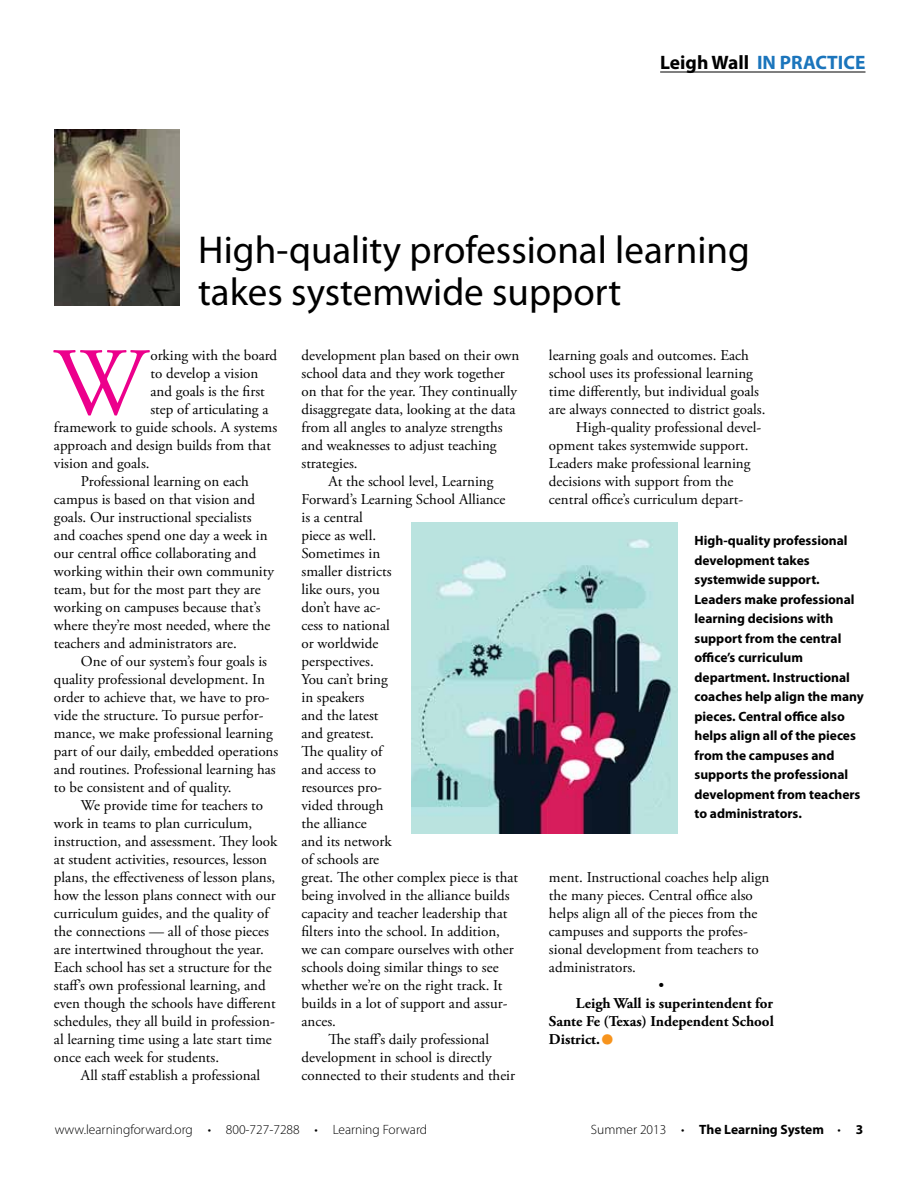
<style>
.page{position:relative;width:918px;height:1188px;background:#fff}
.page>*{position:absolute;margin:0;border:0;box-sizing:border-box;transform-origin:0 0}
.t1{font:96.45px "Adobe Garamond Pro";color:#ec008c}
.t2{font:39px/42px "Myriad Pro";color:#000}
.t3{font:37.5px "Adobe Garamond Pro";color:#f7941d}
.t4{font:700 19.5px "Myriad Pro";color:#000}
.t5{font:700 19.5px "Myriad Pro";color:#1b75bc}
.t6{font:15px "Adobe Garamond Pro";color:#000}
.t7{font:700 15px/18px "Adobe Garamond Pro";color:#000;text-align:justify}
.t8{font:700 13.5px/19.5px "Myriad Pro";color:#000}
.t9{font:300 13.5px "Myriad Pro";color:#000}
.s1{color:#1b75bc}
.s2{font-weight:300}
</style>
<div class="page">
<hr style="left:660px;top:72px;width:206px;height:1px;background:#000">
<img style="left:412px;top:522px;width:265px;height:312px">
<img style="left:54px;top:130px;width:126px;height:176px">
<h3 class="t4" style="left:660px;top:49px;width:133px">Leigh Wall <span class="s1">IN PRACT</span></h3>
<h3 class="t5" style="left:838px;top:49px;width:17px">ICE</h3>
<h2 class="t2" style="left:198px;top:229px;width:553px">High-quality professional learning takes systemwide support</h2>
<h1 class="t1" style="left:54px;top:326px;width:94px">W</h1>
<p class="t6" style="left:150px;top:346px;width:128px">orking with the board</p>
<p class="t6" style="left:150px;top:364px;width:109px">to develop a vision</p>
<p class="t6" style="left:150px;top:382px;width:116px">and goals is the first</p>
<p class="t6" style="left:150px;top:400px;width:120px">step of articulating a</p>
<p class="t6" style="left:54px;top:418px;width:225px">framework to guide schools. A systems</p>
<p class="t6" style="left:54px;top:436px;width:218px">approach and design builds from that</p>
<p class="t6" style="left:54px;top:454px;width:97px">vision and goals.</p>
<p class="t6" style="left:81px;top:472px;width:169px">Professional learning on each</p>
<p class="t6" style="left:54px;top:490px;width:203px">campus is based on that vision and</p>
<p class="t6" style="left:54px;top:508px;width:199px">goals. Our instructional specialists</p>
<p class="t6" style="left:54px;top:526px;width:215px">and coaches spend one day a week in</p>
<p class="t6" style="left:54px;top:544px;width:204px">our central office collaborating and</p>
<p class="t6" style="left:54px;top:562px;width:222px">working within their own community</p>
<p class="t6" style="left:54px;top:580px;width:208px">team, but for the most part they are</p>
<p class="t6" style="left:54px;top:598px;width:208px">working on campuses because that’s</p>
<p class="t6" style="left:54px;top:616px;width:218px">where they’re most needed, where the</p>
<p class="t6" style="left:54px;top:634px;width:184px">teachers and administrators are.</p>
<p class="t6" style="left:81px;top:652px;width:188px">One of our system’s four goals is</p>
<p class="t6" style="left:54px;top:670px;width:212px">quality professional development. In</p>
<p class="t6" style="left:54px;top:688px;width:217px">order to achieve that, we have to pro-</p>
<p class="t6" style="left:54px;top:706px;width:211px">vide the structure. To pursue perfor-</p>
<p class="t6" style="left:54px;top:724px;width:220px">mance, we make professional learning</p>
<p class="t6" style="left:54px;top:742px;width:226px">part of our daily, embedded operations</p>
<p class="t6" style="left:54px;top:760px;width:223px">and routines. Professional learning has</p>
<p class="t6" style="left:54px;top:778px;width:179px">to be consistent and of quality.</p>
<p class="t6" style="left:81px;top:796px;width:184px">We provide time for teachers to</p>
<p class="t6" style="left:54px;top:814px;width:200px">work in teams to plan curriculum,</p>
<p class="t6" style="left:54px;top:832px;width:225px">instruction, and assessment. They look</p>
<p class="t6" style="left:54px;top:850px;width:215px">at student activities, resources, lesson</p>
<p class="t6" style="left:54px;top:868px;width:223px">plans, the effectiveness of lesson plans,</p>
<p class="t6" style="left:54px;top:886px;width:223px">how the lesson plans connect with our</p>
<p class="t6" style="left:54px;top:904px;width:216px">curriculum guides, and the quality of</p>
<p class="t6" style="left:54px;top:922px;width:216px">the connections — all of those pieces</p>
<p class="t6" style="left:54px;top:940px;width:211px">are intertwined throughout the year.</p>
<p class="t6" style="left:54px;top:958px;width:219px">Each school has set a structure for the</p>
<p class="t6" style="left:54px;top:976px;width:213px">staff’s own professional learning, and</p>
<p class="t6" style="left:54px;top:994px;width:223px">even though the schools have different</p>
<p class="t6" style="left:54px;top:1012px;width:222px">schedules, they all build in profession-</p>
<p class="t6" style="left:54px;top:1030px;width:219px">al learning time using a late start time</p>
<p class="t6" style="left:54px;top:1048px;width:167px">once each week for students.</p>
<p class="t6" style="left:81px;top:1066px;width:181px">All staff establish a professional</p>
<p class="t6" style="left:301px;top:346px;width:219px">development plan based on their own</p>
<p class="t6" style="left:301px;top:364px;width:205px">school data and they work together</p>
<p class="t6" style="left:301px;top:382px;width:217px">on that for the year. They continually</p>
<p class="t6" style="left:301px;top:400px;width:215px">disaggregate data, looking at the data</p>
<p class="t6" style="left:301px;top:418px;width:203px">from all angles to analyze strengths</p>
<p class="t6" style="left:301px;top:436px;width:197px">and weaknesses to adjust teaching</p>
<p class="t6" style="left:301px;top:454px;width:58px">strategies.</p>
<p class="t6" style="left:328px;top:472px;width:166px">At the school level, Learning</p>
<p class="t6" style="left:301px;top:490px;width:206px">Forward’s Learning School Alliance</p>
<p class="t6" style="left:301px;top:508px;width:63px">is a central</p>
<p class="t6" style="left:301px;top:526px;width:76px">piece as well.</p>
<p class="t6" style="left:301px;top:544px;width:80px">Sometimes in</p>
<p class="t6" style="left:301px;top:562px;width:92px">smaller districts</p>
<p class="t6" style="left:301px;top:580px;width:80px">like ours, you</p>
<p class="t6" style="left:301px;top:598px;width:81px">don’t have ac-</p>
<p class="t6" style="left:301px;top:616px;width:90px">cess to national</p>
<p class="t6" style="left:301px;top:634px;width:78px">or worldwide</p>
<p class="t6" style="left:301px;top:652px;width:74px">perspectives.</p>
<p class="t6" style="left:301px;top:670px;width:88px">You can’t bring</p>
<p class="t6" style="left:301px;top:688px;width:64px">in speakers</p>
<p class="t6" style="left:301px;top:706px;width:79px">and the latest</p>
<p class="t6" style="left:301px;top:724px;width:74px">and greatest.</p>
<p class="t6" style="left:301px;top:742px;width:82px">The quality of</p>
<p class="t6" style="left:301px;top:760px;width:76px">and access to</p>
<p class="t6" style="left:301px;top:778px;width:82px">resources pro-</p>
<p class="t6" style="left:301px;top:796px;width:83px">vided through</p>
<p class="t6" style="left:301px;top:814px;width:67px">the alliance</p>
<p class="t6" style="left:301px;top:832px;width:92px">and its network</p>
<p class="t6" style="left:301px;top:850px;width:79px">of schools are</p>
<p class="t6" style="left:301px;top:868px;width:218px">great. The other complex piece is that</p>
<p class="t6" style="left:301px;top:886px;width:210px">being involved in the alliance builds</p>
<p class="t6" style="left:301px;top:904px;width:207px">capacity and teacher leadership that</p>
<p class="t6" style="left:301px;top:922px;width:200px">filters into the school. In addition,</p>
<p class="t6" style="left:301px;top:940px;width:214px">we can compare ourselves with other</p>
<p class="t6" style="left:301px;top:958px;width:199px">schools doing similar things to see</p>
<p class="t6" style="left:301px;top:976px;width:203px">whether we’re on the right track. It</p>
<p class="t6" style="left:301px;top:994px;width:208px">builds in a lot of support and assur-</p>
<p class="t6" style="left:301px;top:1012px;width:36px">ances.</p>
<p class="t6" style="left:328px;top:1030px;width:162px">The staff’s daily professional</p>
<p class="t6" style="left:301px;top:1048px;width:192px">development in school is directly</p>
<p class="t6" style="left:301px;top:1066px;width:215px">connected to their students and their</p>
<p class="t6" style="left:549px;top:346px;width:201px">learning goals and outcomes. Each</p>
<p class="t6" style="left:549px;top:364px;width:205px">school uses its professional learning</p>
<p class="t6" style="left:549px;top:382px;width:212px">time differently, but individual goals</p>
<p class="t6" style="left:549px;top:400px;width:218px">are always connected to district goals.</p>
<p class="t6" style="left:576px;top:418px;width:187px">High-quality professional devel-</p>
<p class="t6" style="left:549px;top:436px;width:201px">opment takes systemwide support.</p>
<p class="t6" style="left:549px;top:454px;width:203px">Leaders make professional learning</p>
<p class="t6" style="left:549px;top:472px;width:186px">decisions with support from the</p>
<p class="t6" style="left:549px;top:490px;width:196px">central office’s curriculum depart-</p>
<p class="t8" style="left:694px;top:531px;width:171px">High-quality professional development takes systemwide support.<br>Leaders make professional learning decisions with support from the central office’s curriculum department. Instructional coaches help align the many pieces. Central office also helps align all of the pieces from the campuses and supports the professional development from teachers to administrators.</p>
<p class="t6" style="left:549px;top:868px;width:222px">ment. Instructional coaches help align</p>
<p class="t6" style="left:549px;top:886px;width:205px">the many pieces. Central office also</p>
<p class="t6" style="left:549px;top:904px;width:210px">helps align all of the pieces from the</p>
<p class="t6" style="left:549px;top:922px;width:200px">campuses and supports the profes-</p>
<p class="t6" style="left:549px;top:940px;width:211px">sional development from teachers to</p>
<p class="t6" style="left:549px;top:958px;width:89px">administrators.</p>
<p class="t6" style="left:659px;top:976px;width:7px">•</p>
<p class="t7" style="left:549px;top:995px;width:226px;text-indent:27px">Leigh Wall is superintendent for Sante Fe (Texas) Independent School District.</p>
<h3 class="t3" style="left:600px;top:1017px;width:16px">•</h3>
<p class="t9" style="left:55px;top:1121px;width:374px">www.learningforward.org • 800-727-7288 • Learning Forward</p>
<p class="t8" style="left:591px;top:1119px;width:274px"><span class="s2">Summer 2013 •</span> The Learning System <span class="s2">•</span> 3</p>
</div>
